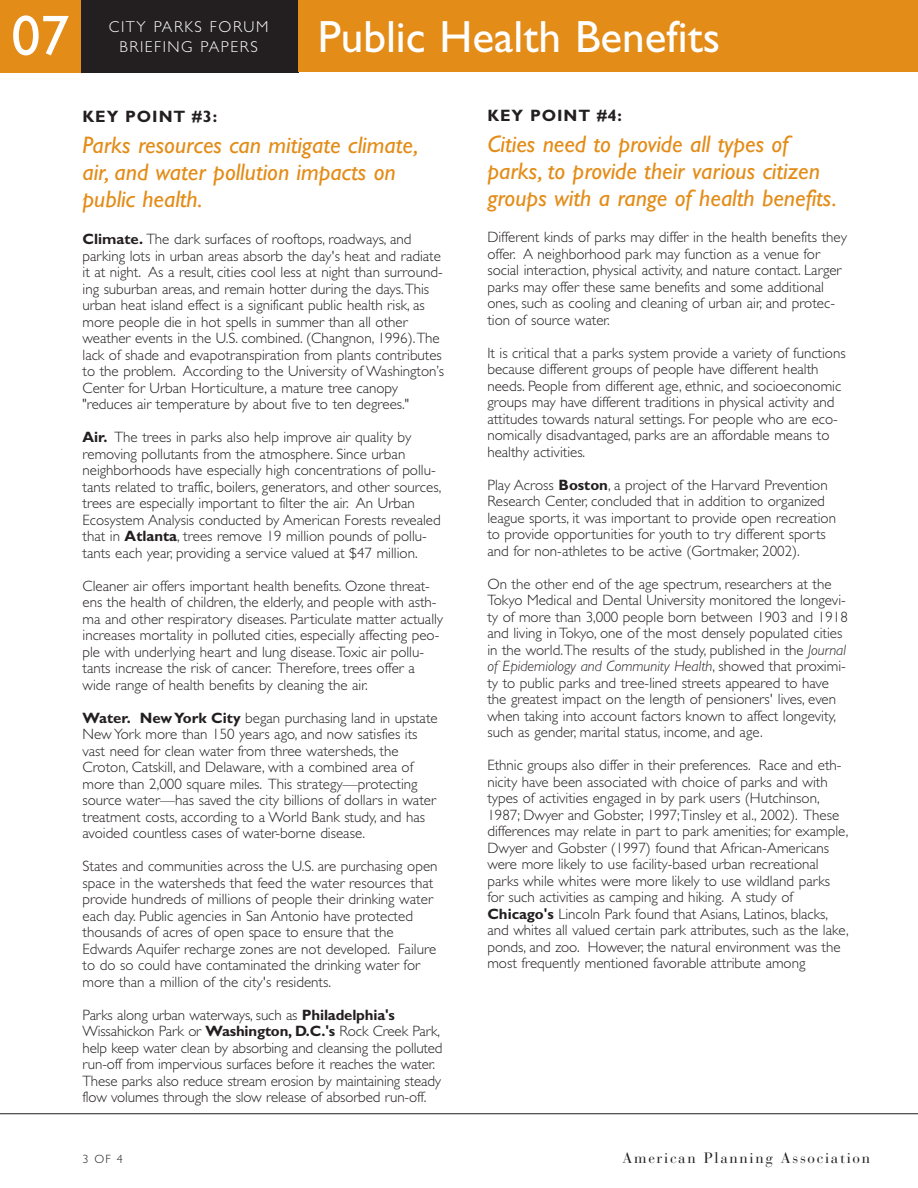
<style>
.page{position:relative;width:918px;height:1188px;background:#fff}
.page>*{position:absolute;margin:0;border:0;box-sizing:border-box;transform-origin:0 0}
.t1{font:57.15px "Gill Sans";color:#fff}
.t2{font:45.3px "Gill Sans";color:#fff}
.t3{font:italic 24px/27px "Gill Sans";color:#e38c18}
.t4{font:700 16.5px "Gill Sans";letter-spacing:.055em;color:#231f20}
.t5{font:300 15.75px/20.5px "Gill Sans";letter-spacing:.1em;color:#fff;text-align:center}
.t6{font:300 15px/16.5px "Gill Sans";color:#231f20}
.t7{font:15px "Bauer Bodoni";letter-spacing:.11em;color:#231f20}
.t8{font:300 12px "Gill Sans";color:#231f20}
.s1{font-weight:700}
.s2{font-style:italic}
</style>
<div class="page">
<div style="left:0;top:0;width:82px;height:72px;background:#e38c18"></div>
<div style="left:81px;top:0;width:218px;height:72px;background:#231f20"></div>
<div style="left:299px;top:0;width:619px;height:72px;background:#e38c18"></div>
<hr style="left:0;top:1113px;width:918px;height:1px;background:#231f20">
<h1 class="t1" style="left:11px;top:16px;width:59px">07</h1>
<p class="t5" style="left:109px;top:18px;width:161px">CITY PARKS FORUM<br>BRIEFING PAPERS</p>
<h2 class="t2" style="left:318px;top:21px;width:404px">Public Health Benefits</h2>
<p class="t4" style="left:83px;top:111px;width:136px">KEY POINT #3:</p>
<h3 class="t3" style="left:83px;top:134px;width:338px">Parks resources can mitigate climate, air, and water pollution impacts on public health.</h3>
<p class="t6" style="left:83px;top:232px;width:363px"><span class="s1">Climate.</span> The dark surfaces of rooftops, roadways, and parking lots in urban areas absorb the day's heat and radiate it at night. As a result, cities cool less at night than surround&shy;ing suburban areas, and remain hotter during the days.This urban heat island effect is a significant public health risk, as more people die in hot spells in summer than all other weather events in the U.S. combined. (Changnon, 1996).The lack of shade and evapotranspiration from plants contributes to the problem. According to the University of Washington’s Center for Urban Horticulture, a mature tree canopy "reduces air temperature by about five to ten degrees."</p>
<p class="t6" style="left:83px;top:430px;width:360px"><span class="s1">Air.</span> The trees in parks also help improve air quality by removing pollutants from the atmosphere. Since urban neighborhoods have especially high concentrations of pollu&shy;tants related to traffic, boilers, generators, and other sources, trees are especially important to filter the air. An Urban Ecosystem Analysis conducted by American Forests revealed that in <span class="s1">Atlanta</span>, trees remove 19 million pounds of pollu&shy;tants each year, providing a service valued at $47 million.</p>
<p class="t6" style="left:83px;top:579px;width:362px">Cleaner air offers important health benefits. Ozone threat&shy;ens the health of children, the elderly, and people with asth&shy;ma and other respiratory diseases. Particulate matter actually increases mortality in polluted cities, especially affecting peo&shy;ple with underlying heart and lung disease.Toxic air pollu&shy;tants increase the risk of cancer. Therefore, trees offer a wide range of health benefits by cleaning the air.</p>
<p class="t6" style="left:83px;top:711px;width:357px"><span class="s1">Water. New York City</span> began purchasing land in upstate New York more than 150 years ago, and now satisfies its vast need for clean water from three watersheds, the Croton, Catskill, and Delaware, with a combined area of more than 2,000 square miles. This strategy—protecting source water—has saved the city billions of dollars in water treatment costs, according to a World Bank study, and has avoided countless cases of water-borne disease.</p>
<p class="t6" style="left:83px;top:859px;width:357px">States and communities across the U.S. are purchasing open space in the watersheds that feed the water resources that provide hundreds of millions of people their drinking water each day. Public agencies in San Antonio have protected thousands of acres of open space to ensure that the Edwards Aquifer recharge zones are not developed. Failure to do so could have contaminated the drinking water for more than a million of the city's residents.</p>
<p class="t6" style="left:83px;top:1008px;width:362px">Parks along urban waterways, such as <span class="s1">Philadelphia's </span>Wissahickon Park or <span class="s1">Washington, D.C.'s</span> Rock Creek Park, help keep water clean by absorbing and cleansing the polluted run-off from impervious surfaces before it reaches the water.<br>These parks also reduce stream erosion by maintaining steady flow volumes through the slow release of absorbed run-off.</p>
<p class="t4" style="left:487px;top:109px;width:136px">KEY POINT #4:</p>
<h3 class="t3" style="left:487px;top:133px;width:351px">Cities need to provide all types of parks, to provide their various citizen groups with a range of health benefits.</h3>
<p class="t6" style="left:487px;top:231px;width:361px">Different kinds of parks may differ in the health benefits they offer. A neighborhood park may function as a venue for social interaction, physical activity, and nature contact. Larger parks may offer these same benefits and some additional ones, such as cooling and cleaning of urban air, and protec&shy;tion of source water.</p>
<p class="t6" style="left:487px;top:346px;width:360px">It is critical that a parks system provide a variety of functions because different groups of people have different health needs. People from different age, ethnic, and socioeconomic groups may have different traditions in physical activity and attitudes towards natural settings. For people who are eco&shy;nomically disadvantaged, parks are an affordable means to healthy activities.</p>
<p class="t6" style="left:487px;top:478px;width:350px">Play Across <span class="s1">Boston</span>, a project of the Harvard Prevention Research Center, concluded that in addition to organized league sports, it was important to provide open recreation to provide opportunities for youth to try different sports and for non-athletes to be active (Gortmaker, 2002).</p>
<p class="t6" style="left:487px;top:577px;width:362px">On the other end of the age spectrum, researchers at the Tokyo Medical and Dental University monitored the longevi&shy;ty of more than 3,000 people born between 1903 and 1918 and living in Tokyo, one of the most densely populated cities in the world.The results of the study, published in the <span class="s2">Journal of Epidemiology and Community Health</span>, showed that proximi&shy;ty to public parks and tree-lined streets appeared to have the greatest impact on the length of pensioners' lives, even when taking into account factors known to affect longevity, such as gender, marital status, income, and age.</p>
<p class="t6" style="left:487px;top:759px;width:363px">Ethnic groups also differ in their preferences. Race and eth&shy;nicity have been associated with choice of parks and with types of activities engaged in by park users (Hutchinson, 1987; Dwyer and Gobster, 1997;Tinsley et al., 2002). These differences may relate in part to park amenities; for example, Dwyer and Gobster (1997) found that African-Americans were more likely to use facility-based urban recreational parks while whites were more likely to use wildland parks for such activities as camping and hiking. A study of <span class="s1">Chicago's</span> Lincoln Park found that Asians, Latinos, blacks, and whites all valued certain park attributes, such as the lake, ponds, and zoo. However, the natural environment was the most frequently mentioned favorable attribute among</p>
<p class="t8" style="left:82px;top:1155px;width:42px">3 OF 4</p>
<p class="t7" style="left:622px;top:1152px;width:249px">American Planning Association</p>
</div>
